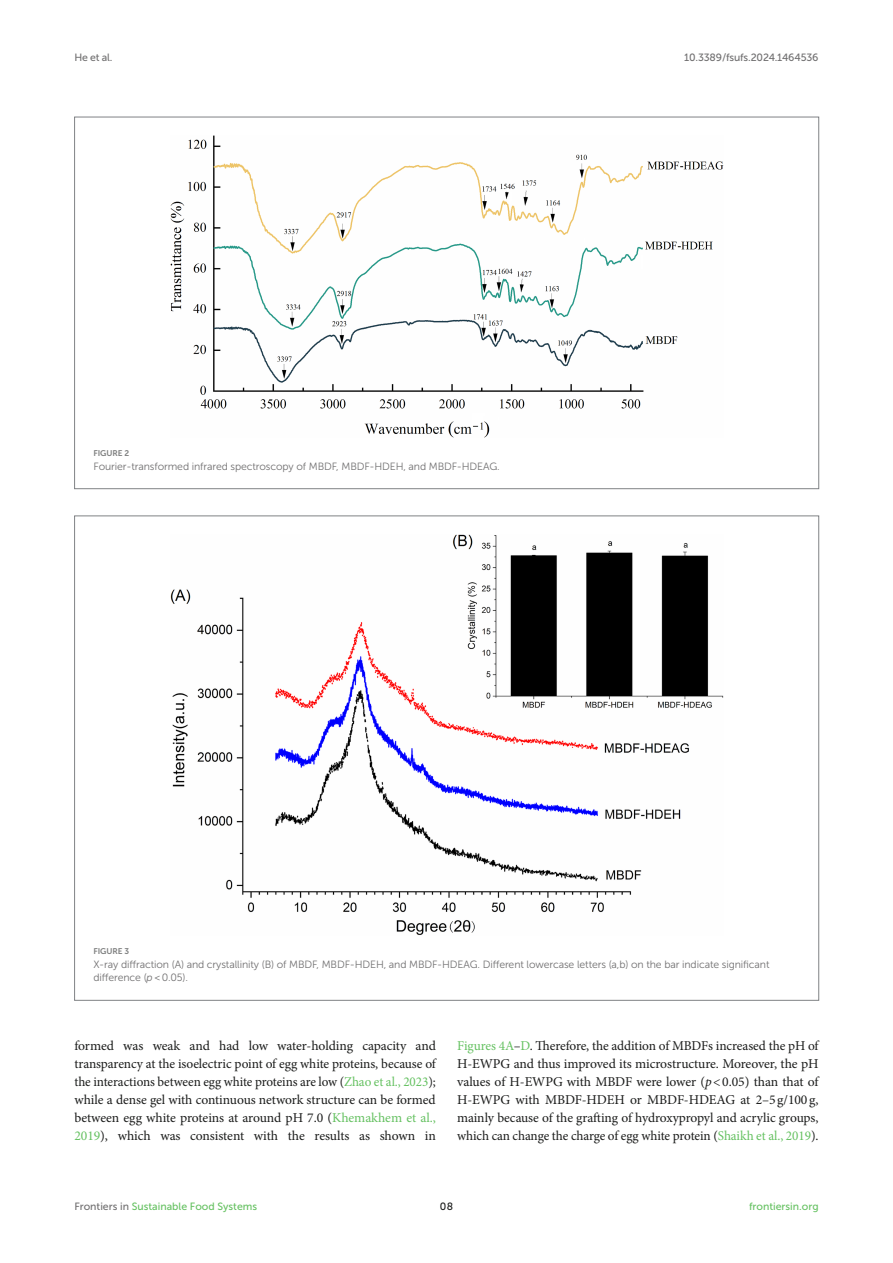
<style>
.page{position:relative;width:893px;height:1263px;background:#fff}
.page>*{position:absolute;margin:0;border:0;box-sizing:border-box;transform-origin:0 0}
.TEXT_FLUSH{font:13.5px/18px "Minion Pro";letter-spacing:-.01em;color:#1b1c1b;text-align:justify}
.FIG_LEG{font:10.5px/13.5px "Museo Sans 300";letter-spacing:-.01em;color:#706f70}
.t1{font:10.5px "Museo Sans 500";color:#65c161}
.t2{font:10.5px "Museo Sans 500";letter-spacing:-.015em;color:#706f70}
.t3{font:10.5px "Museo Sans 500";color:#1b1c1b}
.FIG_HD{font:8.25px "Museo Sans 700";letter-spacing:-.01em;color:#7e7f7f}
.s1{font-style:italic}
.s2{color:#65c161}
.s3{color:#706f70}
</style>
<div class="page">
<img style="left:170px;top:136px;width:553px;height:301px">
<img style="left:170px;top:535px;width:553px;height:400px">
<p class="t2" style="left:74px;top:51px;width:40px">He et al.</p>
<p class="t2" style="left:684px;top:51px;width:136px">10.3389/fsufs.2024.1464536</p>
<p class="FIG_HD" style="left:94px;top:449px;width:37px">FIGURE 2</p>
<p class="FIG_LEG" style="left:94px;top:459px;width:408px">Fourier-transformed infrared spectroscopy of MBDF, MBDF-HDEH, and MBDF-HDEAG.</p>
<p class="FIG_HD" style="left:94px;top:947px;width:37px">FIGURE 3</p>
<p class="FIG_LEG" style="left:94px;top:957px;width:677px">X-ray diffraction (A) and crystallinity (B) of MBDF, MBDF-HDEH, and MBDF-HDEAG. Different lowercase letters (a,b) on the bar indicate significant difference (<span class="s1">p</span> &lt; 0.05).</p>
<p class="TEXT_FLUSH" style="left:74px;top:1037px;width:363px">formed was weak and had low water-holding capacity and transparency at the isoelectric point of egg white proteins, because of the interactions between egg white proteins are low (<span class="s2">Zhao et al., 2023</span>); while a dense gel with continuous network structure can be formed between egg white proteins at around pH 7.0 (<span class="s2">Khemakhem et al., 2019</span>), which was consistent with the results as shown in</p>
<p class="TEXT_FLUSH" style="left:457px;top:1037px;width:363px"><span class="s2">Figures 4A</span>–<span class="s2">D</span>. Therefore, the addition of MBDFs increased the pH of H-EWPG and thus improved its microstructure. Moreover, the pH values of H-EWPG with MBDF were lower (<span class="s1">p</span>&lt;0.05) than that of H-EWPG with MBDF-HDEH or MBDF-HDEAG at 2–5g/100g, mainly because of the grafting of hydroxypropyl and acrylic groups, which can change the charge of egg white protein (<span class="s2">Shaikh et al., 2019</span>).</p>
<p class="t1" style="left:74px;top:1200px;width:184px"><span class="s3">Frontiers in</span> Sustainable Food Systems</p>
<p class="t3" style="left:440px;top:1200px;width:15px">08</p>
<p class="t1" style="left:749px;top:1200px;width:71px">frontiersin.org</p>
</div>
